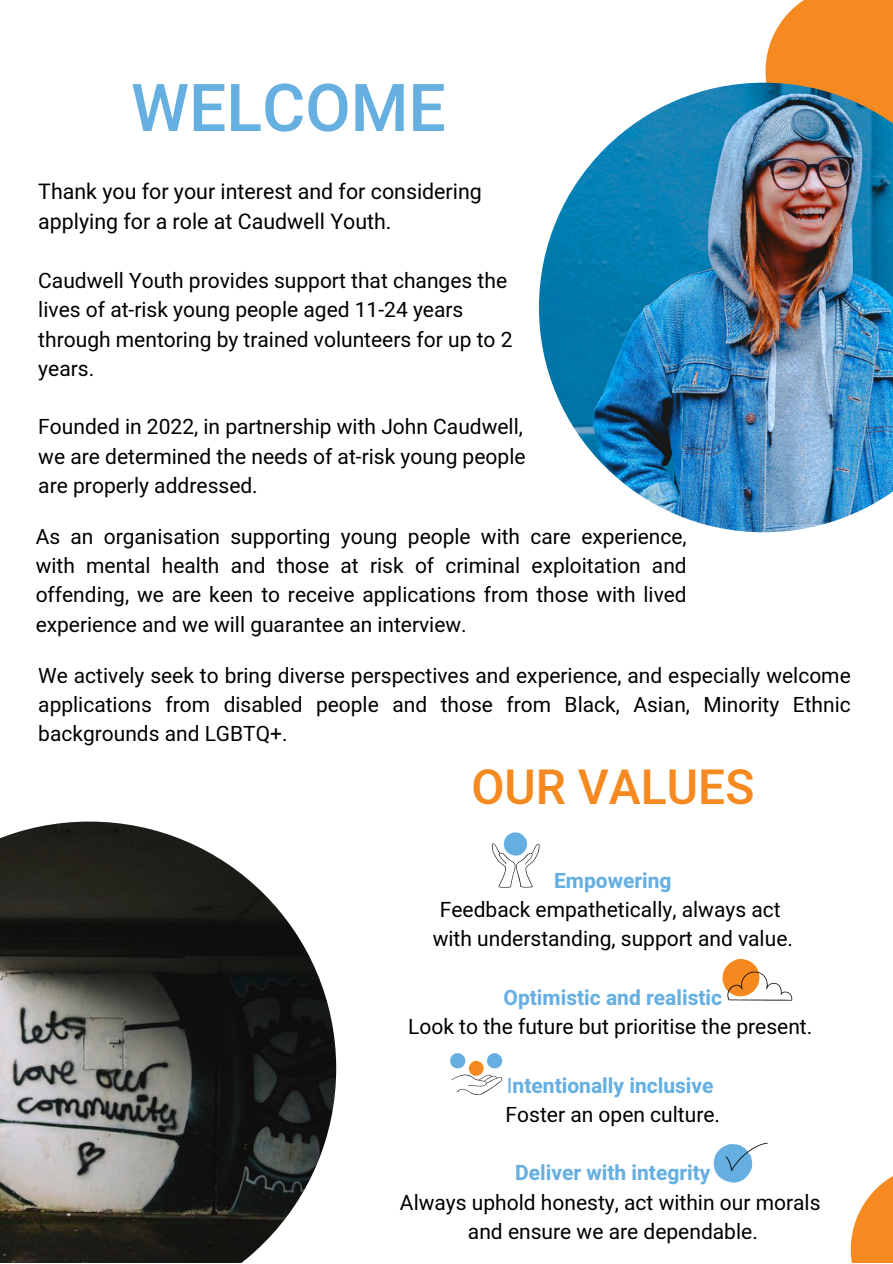
<style>
.page{position:relative;width:893px;height:1264px;background:#fff}
.page>*{position:absolute;margin:0;border:0;box-sizing:border-box;transform-origin:0 0}
.t1{font:500 66px "Heebo";color:#66afe1}
.t2{font:500 48px "Heebo";color:#f6891f}
.t3{font:21.3px/29.2px "Heebo";color:#000}
.t4{font:21px/29.2px "Heebo";color:#000}
.t5{font:700 21px "Heebo";color:#66afe1}
.t6{font:20.85px/29.2px "Heebo";color:#000;text-align:justify}
.s1{font-weight:400}
</style>
<div class="page">
<svg style="left:765px;top:0;width:127px;height:83px;background:#f69231"></svg>
<img style="left:539px;top:83px;width:353px;height:449px">
<svg style="left:850px;top:1176px;width:42px;height:86px"></svg>
<img style="left:0;top:821px;width:336px;height:441px">
<img style="left:491px;top:832px;width:49px;height:56px">
<img style="left:722px;top:958px;width:71px;height:43px">
<img style="left:450px;top:1053px;width:53px;height:42px">
<img style="left:713px;top:1142px;width:55px;height:41px">
<p class="t1" style="left:131px;top:62px;width:316px">WELCOME</p>
<p class="t3" style="left:38px;top:178px;width:445px">Thank you for your interest and for considering applying for a role at Caudwell Youth.</p>
<p class="t4" style="left:38px;top:267px;width:475px">Caudwell Youth provides support that changes the lives of at-risk young people aged 11-24 years through mentoring by trained volunteers for up to 2 years.</p>
<p class="t4" style="left:38px;top:413px;width:488px">Founded in 2022, in partnership with John Caudwell, we are determined the needs of at-risk young people are properly addressed.</p>
<p class="t6" style="left:36px;top:523px;width:652px">As an organisation supporting young people with care experience, with mental health and those at risk of criminal exploitation and offending, we are keen to receive applications from those with lived experience and we will guarantee an interview.</p>
<p class="t6" style="left:38px;top:661px;width:813px">We actively seek to bring diverse perspectives and experience, and especially welcome applications from disabled people and those from Black, Asian, Minority Ethnic backgrounds and LGBTQ+.</p>
<p class="t2" style="left:471px;top:753px;width:284px">OUR VALUES</p>
<p class="t5" style="left:554px;top:865px;width:119px">Empowering</p>
<p class="t4" style="left:440px;top:895px;width:342px">Feedback empathetically, always act</p>
<p class="t4" style="left:433px;top:925px;width:362px">with understanding, support and value.</p>
<p class="t5" style="left:503px;top:982px;width:220px">Optimistic and realistic</p>
<p class="t4" style="left:408px;top:1012px;width:405px">Look to the future but prioritise the present.</p>
<p class="t5" style="left:507px;top:1070px;width:208px"><span class="s1">I</span>ntentionally inclusive</p>
<p class="t4" style="left:505px;top:1100px;width:216px">Foster an open culture.</p>
<p class="t5" style="left:515px;top:1158px;width:197px">Deliver with integrity</p>
<p class="t4" style="left:400px;top:1188px;width:422px">Always uphold honesty, act within our morals</p>
<p class="t4" style="left:468px;top:1217px;width:291px">and ensure we are dependable.</p>
</div>
